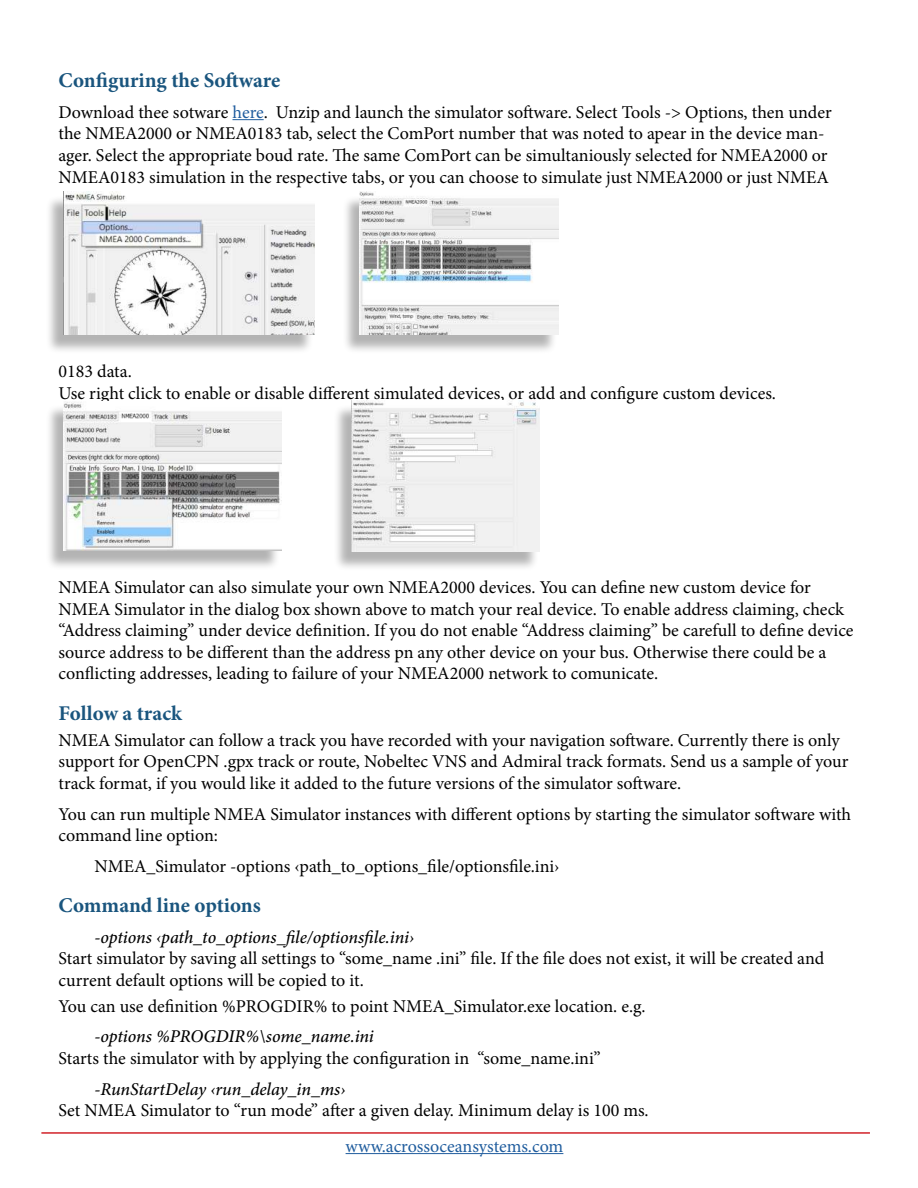
<style>
.page{position:relative;width:918px;height:1188px;background:#fff}
.page>*{position:absolute;margin:0;border:0;box-sizing:border-box;transform-origin:0 0}
.t1{font:700 21px "Minion Pro";color:#1a557e}
.t2{font:18px/21.6px "Minion Pro";color:#000}
.t3{font:italic 500 18px "Minion Pro";letter-spacing:-.01em;color:#000}
.t4{font:18px "Minion Pro";color:#205d9e}
.s1{color:#205d9e}
</style>
<div class="page">
<hr style="left:346px;top:1153px;width:217px;height:1px;background:#205d9e">
<hr style="left:41px;top:1132px;width:829px;height:2px;background:#d12229">
<hr style="left:233px;top:119px;width:31px;height:1px;background:#205d9e">
<div style="left:46px;top:405px;width:234px;height:166px;background:#000;opacity:.3"></div>
<img style="left:63px;top:402px;width:218px;height:149px">
<div style="left:333px;top:404px;width:206px;height:167px;background:#000;opacity:.3"></div>
<img style="left:351px;top:401px;width:189px;height:150px">
<div style="left:46px;top:195px;width:268px;height:159px;background:#000;opacity:.3"></div>
<img style="left:63px;top:192px;width:252px;height:142px">
<div style="left:342px;top:195px;width:215px;height:159px;background:#000;opacity:.3"></div>
<img style="left:360px;top:192px;width:198px;height:142px">
<p class="t1" style="left:58px;top:72px;width:223px">Configuring the Software</p>
<p class="t2" style="left:58px;top:103px;width:775px">Download thee sotware <span class="s1">here</span>. Unzip and launch the simulator software. Select Tools -&gt; Options, then under the NMEA2000 or NMEA0183 tab, select the ComPort number that was noted to apear in the device man&shy;ager. Select the appropriate boud rate. The same ComPort can be simultaniously selected for NMEA2000 or NMEA0183 simulation in the respective tabs, or you can choose to simulate just NMEA2000 or just NMEA</p>
<p class="t2" style="left:58px;top:362px;width:719px">0183 data.<br>Use right click to enable or disable different simulated devices, or add and configure custom devices.</p>
<p class="t2" style="left:58px;top:578px;width:797px">NMEA Simulator can also simulate your own NMEA2000 devices. You can define new custom device for NMEA Simulator in the dialog box shown above to match your real device. To enable address claiming, check “Address claiming” under device definition. If you do not enable “Address claiming” be carefull to define device source address to be different than the address pn any other device on your bus. Otherwise there could be a conflicting addresses, leading to failure of your NMEA2000 network to comunicate.</p>
<p class="t1" style="left:58px;top:705px;width:125px">Follow a track</p>
<p class="t2" style="left:58px;top:731px;width:792px">NMEA Simulator can follow a track you have recorded with your navigation software. Currently there is only support for OpenCPN .gpx track or route, Nobeltec VNS and Admiral track formats. Send us a sample of your track format, if you would like it added to the future versions of the simulator software.</p>
<p class="t2" style="left:58px;top:805px;width:794px">You can run multiple NMEA Simulator instances with different options by starting the simulator software with command line option:</p>
<p class="t2" style="left:94px;top:857px;width:467px">NMEA_Simulator -options ‹path_to_options_file/optionsfile.ini›</p>
<p class="t1" style="left:58px;top:897px;width:204px">Command line options</p>
<p class="t3" style="left:94px;top:930px;width:321px">-options ‹path_to_options_file/optionsfile.ini›</p>
<p class="t2" style="left:58px;top:949px;width:767px">Start simulator by saving all settings to “some_name .ini” file. If the file does not exist, it will be created and current default options will be copied to it.</p>
<p class="t2" style="left:58px;top:997px;width:589px">You can use definition %PROGDIR% to point NMEA_Simulator.exe location. e.g.</p>
<p class="t3" style="left:94px;top:1030px;width:281px">-options %PROGDIR%\some_name.ini</p>
<p class="t2" style="left:58px;top:1049px;width:544px">Starts the simulator with by applying the configuration in “some_name.ini”</p>
<p class="t3" style="left:94px;top:1082px;width:252px">-RunStartDelay ‹run_delay_in_ms›</p>
<p class="t2" style="left:58px;top:1101px;width:592px">Set NMEA Simulator to “run mode” after a given delay. Minimum delay is 100 ms.</p>
<p class="t4" style="left:346px;top:1139px;width:219px">www.acrossoceansystems.com</p>
</div>
